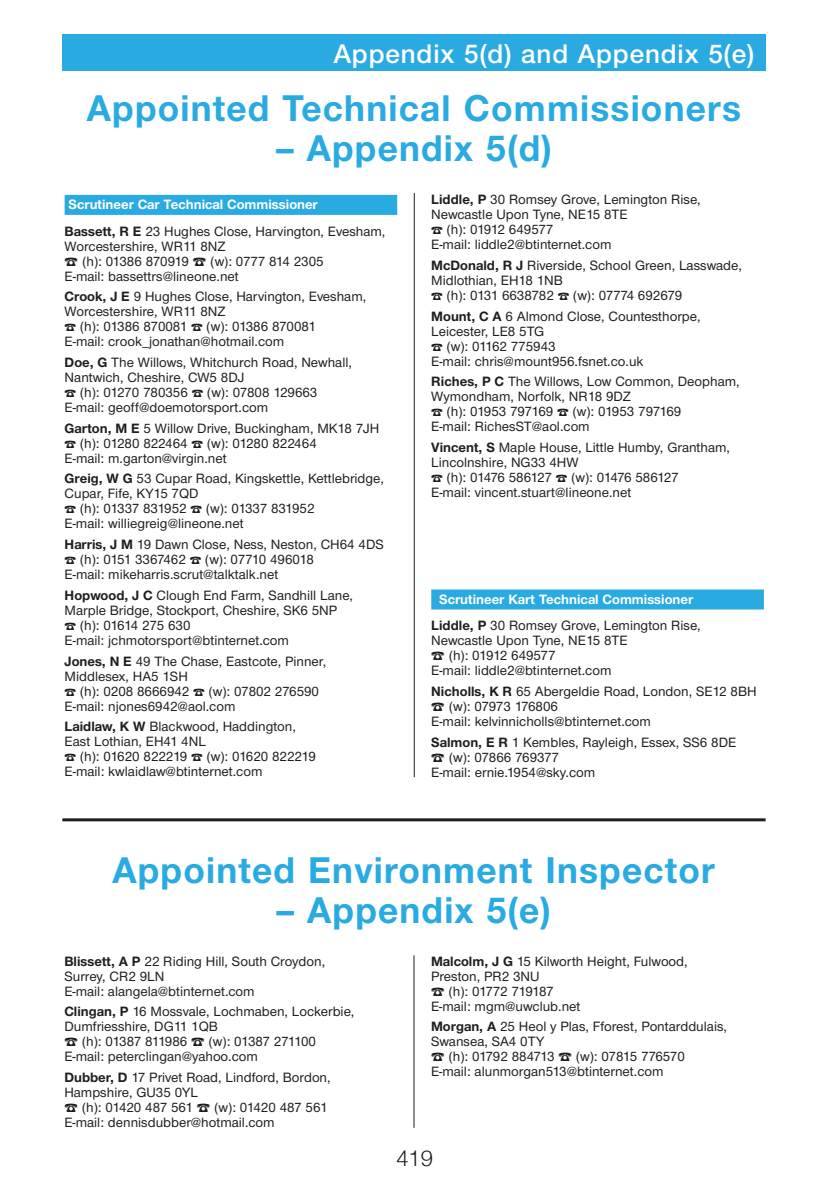
<style>
.page{position:relative;width:828px;height:1180px;background:#fff}
.page>*{position:absolute;margin:0;border:0;box-sizing:border-box;transform-origin:0 0}
.t1{font:700 36px "Helvetica Neue";letter-spacing:.035em;color:#29abe2}
.t2{font:500 26px "Helvetica Neue";letter-spacing:.035em;color:#fff}
.t3{font:300 22px "Helvetica Neue";color:#201d1d}
.t4{font:500 14px/15px "Nimbus Sans Novus T";color:#201d1d}
.t5{font:700 14px/26.4px "Nimbus Sans Novus T";color:#fff}
.s1{color:#201d1d}
.s2{font-weight:500;color:#201d1d}
.s3{font-weight:700}
</style>
<div class="page">
<div style="left:62px;top:34px;width:703px;height:37px;background:#29abe2"></div>
<hr style="left:414px;top:149px;width:1px;height:628px;background:#201d1d">
<div style="left:65px;top:195px;width:332px;height:20px;background:#29abe2"></div>
<div style="left:431px;top:589px;width:333px;height:20px;background:#29abe2"></div>
<div style="left:62px;top:94px;width:703px;height:99px;background:#fff"></div>
<hr style="left:413px;top:955px;width:1px;height:172px;background:#201d1d">
<hr style="left:62px;top:818px;width:703px;height:3px;background:#201d1d">
<h2 class="t2" style="left:334px;top:44px;width:422px">Appendix 5(d) and Appendix 5(e)</h2>
<h1 class="t1" style="left:87px;top:96px;width:655px">Appointed Technical Commissioners</h1>
<h1 class="t1" style="left:276px;top:136px;width:277px">– Appendix 5(d)</h1>
<p class="t5" style="left:65px;top:192px;width:322px">Scrutineer Car Technical Commissioner<br><span class="s1">Bassett, R E</span> <span class="s2">23 Hughes Close, Harvington, Evesham,</span></p>
<p class="t4" style="left:65px;top:239px;width:260px">Worcestershire, WR11 8NZ<br>☎ (h): 01386 870919 ☎ (w): 0777 814 2305<br>E-mail: bassettrs@lineone.net</p>
<p class="t4" style="left:65px;top:290px;width:303px"><span class="s3">Crook, J E</span> 9 Hughes Close, Harvington, Evesham, Worcestershire, WR11 8NZ<br>☎ (h): 01386 870081 ☎ (w): 01386 870081<br>E-mail: crook_jonathan@hotmail.com</p>
<p class="t4" style="left:65px;top:356px;width:289px"><span class="s3">Doe, G</span> The Willows, Whitchurch Road, Newhall, Nantwich, Cheshire, CW5 8DJ<br>☎ (h): 01270 780356 ☎ (w): 07808 129663<br>E-mail: geoff@doemotorsport.com</p>
<p class="t4" style="left:65px;top:421px;width:316px"><span class="s3">Garton, M E</span> 5 Willow Drive, Buckingham, MK18 7JH ☎ (h): 01280 822464 ☎ (w): 01280 822464<br>E-mail: m.garton@virgin.net</p>
<p class="t4" style="left:65px;top:472px;width:321px"><span class="s3">Greig, W G</span> 53 Cupar Road, Kingskettle, Kettlebridge, Cupar, Fife, KY15 7QD<br>☎ (h): 01337 831952 ☎ (w): 01337 831952<br>E-mail: williegreig@lineone.net</p>
<p class="t4" style="left:65px;top:538px;width:321px"><span class="s3">Harris, J M</span> 19 Dawn Close, Ness, Neston, CH64 4DS ☎ (h): 0151 3367462 ☎ (w): 07710 496018<br>E-mail: mikeharris.scrut@talktalk.net</p>
<p class="t4" style="left:65px;top:588px;width:290px"><span class="s3">Hopwood, J C</span> Clough End Farm, Sandhill Lane, Marple Bridge, Stockport, Cheshire, SK6 5NP<br>☎ (h): 01614 275 630<br>E-mail: jchmotorsport@btinternet.com</p>
<p class="t4" style="left:65px;top:654px;width:263px"><span class="s3">Jones, N E</span> 49 The Chase, Eastcote, Pinner,<br>Middlesex, HA5 1SH<br>☎ (h): 0208 8666942 ☎ (w): 07802 276590<br>E-mail: njones6942@aol.com</p>
<p class="t4" style="left:65px;top:720px;width:253px"><span class="s3">Laidlaw, K W</span> Blackwood, Haddington, East Lothian, EH41 4NL<br>☎ (h): 01620 822219 ☎ (w): 01620 822219<br>E-mail: kwlaidlaw@btinternet.com</p>
<p class="t4" style="left:431px;top:193px;width:271px"><span class="s3">Liddle, P</span> 30 Romsey Grove, Lemington Rise,<br>Newcastle Upon Tyne, NE15 8TE<br>☎ (h): 01912 649577<br>E-mail: liddle2@btinternet.com</p>
<p class="t4" style="left:431px;top:259px;width:312px"><span class="s3">McDonald, R J</span> Riverside, School Green, Lasswade,<br>Midlothian, EH18 1NB<br>☎ (h): 0131 6638782 ☎ (w): 07774 692679</p>
<p class="t4" style="left:431px;top:309px;width:271px"><span class="s3">Mount, C A</span> 6 Almond Close, Countesthorpe,<br>Leicester, LE8 5TG<br>☎ (w): 01162 775943<br>E-mail: chris@mount956.fsnet.co.uk</p>
<p class="t4" style="left:431px;top:375px;width:310px"><span class="s3">Riches, P C</span> The Willows, Low Common, Deopham, Wymondham, Norfolk, NR18 9DZ<br>☎ (h): 01953 797169 ☎ (w): 01953 797169<br>E-mail: RichesST@aol.com</p>
<p class="t4" style="left:431px;top:441px;width:300px"><span class="s3">Vincent, S</span> Maple House, Little Humby, Grantham, Lincolnshire, NG33 4HW<br>☎ (h): 01476 586127 ☎ (w): 01476 586127<br>E-mail: vincent.stuart@lineone.net</p>
<p class="t5" style="left:431px;top:587px;width:271px;text-align:center">Scrutineer Kart Technical Commissioner<br><span class="s1">Liddle, P</span> <span class="s2">30 Romsey Grove, Lemington Rise,</span></p>
<p class="t4" style="left:431px;top:634px;width:198px">Newcastle Upon Tyne, NE15 8TE ☎ (h): 01912 649577<br>E-mail: liddle2@btinternet.com</p>
<p class="t4" style="left:431px;top:684px;width:327px"><span class="s3">Nicholls, K R</span> 65 Abergeldie Road, London, SE12 8BH ☎ (w): 07973 176806<br>E-mail: kelvinnicholls@btinternet.com</p>
<p class="t4" style="left:431px;top:735px;width:306px"><span class="s3">Salmon, E R</span> 1 Kembles, Rayleigh, Essex, SS6 8DE ☎ (w): 07866 769377<br>E-mail: ernie.1954@sky.com</p>
<h1 class="t1" style="left:113px;top:856px;width:604px">Appointed Environment Inspector</h1>
<h1 class="t1" style="left:276px;top:896px;width:276px">– Appendix 5(e)</h1>
<p class="t4" style="left:64px;top:954px;width:262px"><span class="s3">Blissett, A P</span> 22 Riding Hill, South Croydon,<br>Surrey, CR2 9LN<br>E-mail: alangela@btinternet.com</p>
<p class="t4" style="left:64px;top:1005px;width:291px"><span class="s3">Clingan, P</span> 16 Mossvale, Lochmaben, Lockerbie, Dumfriesshire, DG11 1QB<br>☎ (h): 01387 811986 ☎ (w): 01387 271100<br>E-mail: peterclingan@yahoo.com</p>
<p class="t4" style="left:64px;top:1070px;width:268px"><span class="s3">Dubber, D</span> 17 Privet Road, Lindford, Bordon, Hampshire, GU35 0YL<br>☎ (h): 01420 487 561 ☎ (w): 01420 487 561<br>E-mail: dennisdubber@hotmail.com</p>
<p class="t4" style="left:431px;top:954px;width:258px"><span class="s3">Malcolm, J G</span> 15 Kilworth Height, Fulwood,<br>Preston, PR2 3NU<br>☎ (h): 01772 719187<br>E-mail: mgm@uwclub.net</p>
<p class="t4" style="left:431px;top:1020px;width:297px"><span class="s3">Morgan, A</span> 25 Heol y Plas, Fforest, Pontarddulais, Swansea, SA4 0TY<br>☎ (h): 01792 884713 ☎ (w): 07815 776570<br>E-mail: alunmorgan513@btinternet.com</p>
<h3 class="t3" style="left:396px;top:1144px;width:38px">419</h3>
</div>
